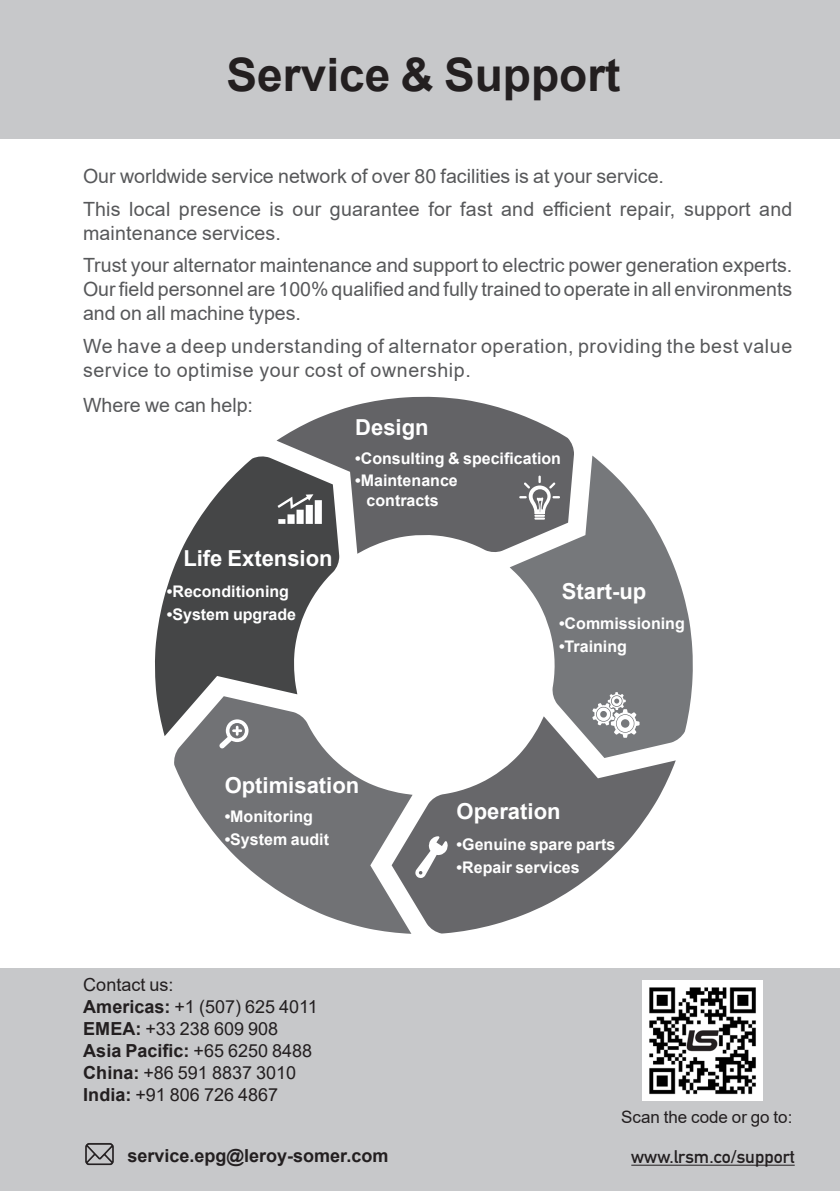
<style>
.page{position:relative;width:840px;height:1191px;background:#fff}
.page>*{position:absolute;margin:0;border:0;box-sizing:border-box;transform-origin:0 0}
.t1{font:700 46px "Arial";color:#231f20}
.t2{font:700 22px "Arial";color:#fff}
.t3{font:19.6px/32.4px "Arial";color:#57585a}
.t4{font:19.6px/24px "Arial";letter-spacing:.03em;color:#57585a}
.t5{font:18px/22px "Arial";color:#231f20}
.t6{font:700 18px "Arial";color:#231f20}
.t7{font:700 18px "DIN Alternate";color:#231f20}
.t8{font:17px "Arial";color:#231f20}
.t9{font:700 16px/20px "Arial";color:#fff;text-align:center}
.s1{font-weight:700}
</style>
<div class="page">
<div style="left:0;top:968px;width:839px;height:223px;background:#c7c8ca"></div>
<div style="left:0;top:0;width:839px;height:139px;background:#c7c8ca"></div>
<svg style="left:510px;top:455px;width:182px;height:286px;fill:#76787b"></svg>
<svg style="left:276px;top:396px;width:297px;height:158px;fill:#636366"></svg>
<svg style="left:155px;top:456px;width:184px;height:280px;fill:#454647"></svg>
<svg style="left:412px;top:716px;width:263px;height:217px;fill:#67676a"></svg>
<svg style="left:173px;top:696px;width:239px;height:237px;fill:#717275"></svg>
<svg style="left:592px;top:692px;width:47px;height:46px"></svg>
<svg style="left:278px;top:519px;width:7px;height:5px"></svg>
<div style="left:287px;top:514px;width:7px;height:10px;background:#fff"></div>
<div style="left:296px;top:509px;width:7px;height:15px;background:#fff"></div>
<div style="left:305px;top:505px;width:8px;height:19px;background:#fff"></div>
<div style="left:314px;top:500px;width:8px;height:24px;background:#fff"></div>
<svg style="left:277px;top:494px;width:36px;height:15px"></svg>
<svg style="left:519px;top:475px;width:40px;height:44px"></svg>
<svg style="left:415px;top:836px;width:32px;height:42px"></svg>
<svg style="left:219px;top:719px;width:29px;height:29px"></svg>
<img style="left:642px;top:980px;width:120px;height:120px">
<img style="left:85px;top:1143px;width:29px;height:22px">
<hr style="left:631px;top:1164px;width:163px;height:1px;background:#231f20">
<p class="t1" style="left:226px;top:42px;width:395px">Service &amp; Support</p>
<p class="t3" style="left:83px;top:160px;width:710px">Our worldwide service network of over 80 facilities is at your service.<br>This local presence is our guarantee for fast and efficient repair, support and</p>
<p class="t3" style="left:83px;top:216px;width:710px">maintenance services.<br>Trust your alternator maintenance and support to electric power generation experts.</p>
<p class="t3" style="left:83px;top:277px;width:710px;line-height:24px">Our field personnel are 100% qualified and fully trained to operate in all environments and on all machine types.</p>
<p class="t4" style="left:83px;top:333px;width:710px">We have a deep understanding of alternator operation, providing the best value service to optimise your cost of ownership.</p>
<p class="t3" style="left:83px;top:389px;width:171px">Where we can help:</p>
<p class="t2" style="left:355px;top:412px;width:75px">Design</p>
<p class="t2" style="left:183px;top:543px;width:151px">Life Extension</p>
<p class="t9" style="left:167px;top:582px;width:124px">•Reconditioning</p>
<p class="t9" style="left:167px;top:604px;width:131px">•System upgrade</p>
<p class="t9" style="left:355px;top:448px;width:207px">•Consulting &amp; specification</p>
<p class="t9" style="left:355px;top:471px;width:104px">•Maintenance contracts</p>
<p class="t2" style="left:561px;top:575px;width:86px">Start-up</p>
<p class="t9" style="left:558px;top:613px;width:127px">•Commissioning</p>
<p class="t9" style="left:558px;top:636px;width:69px">•Training</p>
<p class="t2" style="left:224px;top:770px;width:136px">Optimisation</p>
<p class="t9" style="left:224px;top:806px;width:90px">•Monitoring</p>
<p class="t9" style="left:224px;top:829px;width:106px">•System audit</p>
<p class="t5" style="left:83px;top:974px;width:236px">Contact us:<br><span class="s1">Americas:</span> +1 (507) 625 4011<br><span class="s1">EMEA:</span> +33 238 609 908<br><span class="s1">Asia Pacific:</span> +65 6250 8488<br><span class="s1">China:</span> +86 591 8837 3010<br><span class="s1">India:</span> +91 806 726 4867</p>
<p class="t6" style="left:127px;top:1142px;width:262px">service.epg@leroy-somer.com</p>
<p class="t2" style="left:456px;top:796px;width:105px">Operation</p>
<p class="t9" style="left:456px;top:834px;width:160px">•Genuine spare parts</p>
<p class="t9" style="left:456px;top:857px;width:125px">•Repair services</p>
<p class="t8" style="left:621px;top:1105px;width:173px">Scan the code or go to:</p>
<p class="t7" style="left:631px;top:1143px;width:165px">www.lrsm.co/support</p>
</div>
